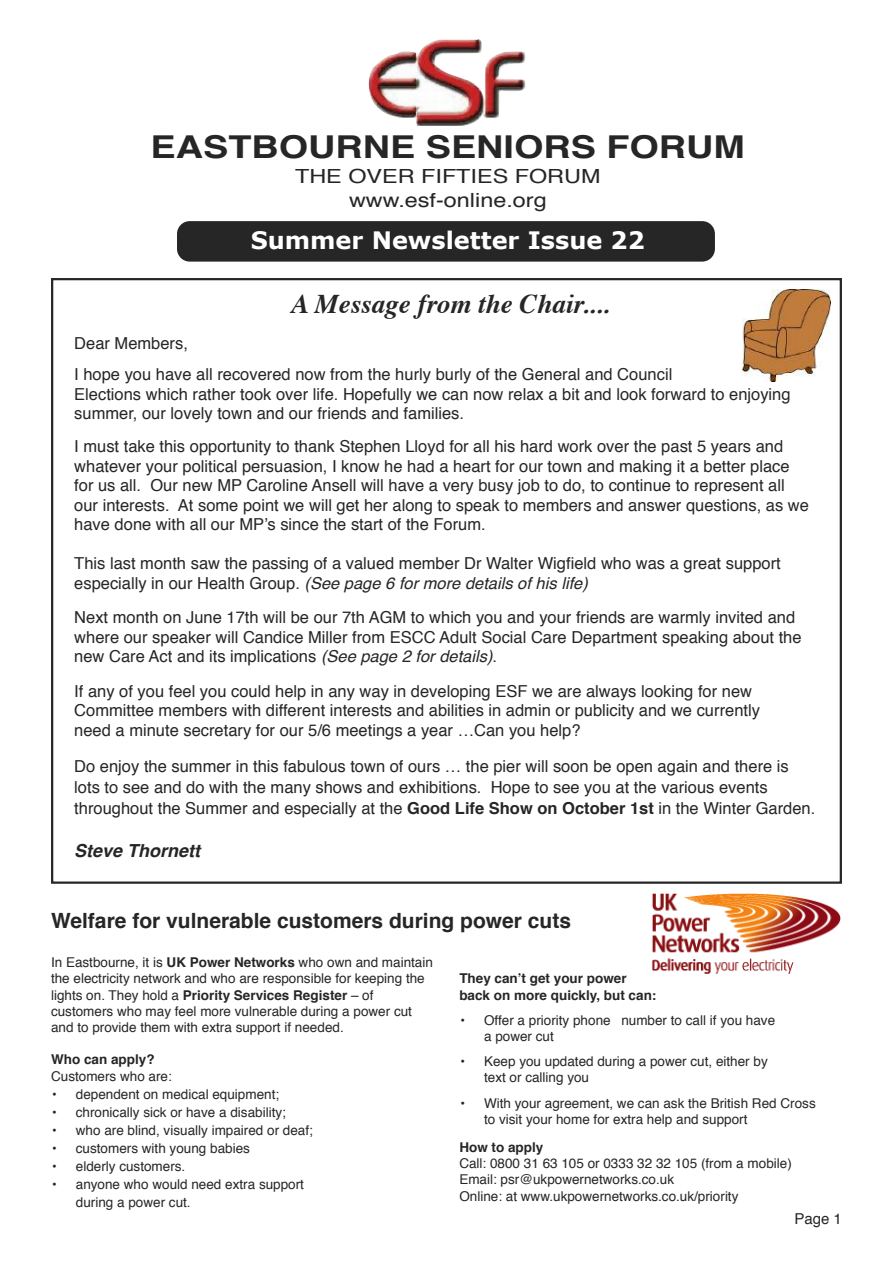
<style>
.page{position:relative;width:893px;height:1263px;background:#fff}
.page>*{position:absolute;margin:0;border:0;box-sizing:border-box;transform-origin:0 0}
.t1{font:700 31.5px "Helvetica";color:#272627;scale:1.2 1}
.t2{font:italic 700 27px "Times";color:#272627}
.t3{font:700 24px "Verdana";color:#fff}
.t4{font:700 21px "Helvetica";color:#272627}
.t5{font:19.5px/23.4px "Helvetica";color:#272627;text-align:center;scale:1.2 1}
.t6{font:italic 700 18px "Helvetica";color:#272627}
.t7{font:16.5px/19.5px "Helvetica";color:#272627}
.t8{font:15px "Helvetica";color:#272627}
.t9{font:13.5px/16.2px "Helvetica";color:#272627}
.t10{font:700 13.5px/16.2px "Helvetica";color:#272627}
.s1{font-style:italic}
.s2{font-weight:700}
</style>
<div class="page">
<img style="left:368px;top:39px;width:158px;height:87px">
<div style="left:177px;top:221px;width:538px;height:41px;background:#272627;border-radius:13px"></div>
<img style="left:743px;top:289px;width:87px;height:92px">
<img style="left:651px;top:893px;width:190px;height:81px">
<h1 class="t1" style="left:151px;top:134px;width:497px">EASTBOURNE SENIORS FORUM</h1>
<p class="t5" style="left:295px;top:166px;width:256px">THE OVER FIFTIES FORUM www.esf-online.org</p>
<h3 class="t3" style="left:251px;top:225px;width:396px">Summer Newsletter Issue 22</h3>
<h2 class="t2" style="left:291px;top:292px;width:320px">A Message from the Chair....</h2>
<p class="t7" style="left:74px;top:328px;width:600px;line-height:31.5px">Dear Members,<br>I hope you have all recovered now from the hurly burly of the General and Council</p>
<p class="t7" style="left:74px;top:385px;width:718px">Elections which rather took over life. Hopefully we can now relax a bit and look forward to enjoying summer, our lovely town and our friends and families.</p>
<p class="t7" style="left:74px;top:438px;width:736px">I must take this opportunity to thank Stephen Lloyd for all his hard work over the past 5 years and whatever your political persuasion, I know he had a heart for our town and making it a better place for us all. Our new MP Caroline Ansell will have a very busy job to do, to continue to represent all our interests. At some point we will get her along to speak to members and answer questions, as we have done with all our MP’s since the start of the Forum.</p>
<p class="t7" style="left:74px;top:555px;width:708px">This last month saw the passing of a valued member Dr Walter Wigfield who was a great support especially in our Health Group. <span class="s1">(See page 6 for more details of his life)</span></p>
<p class="t7" style="left:74px;top:609px;width:729px">Next month on June 17th will be our 7th AGM to which you and your friends are warmly invited and where our speaker will Candice Miller from ESCC Adult Social Care Department speaking about the new Care Act and its implications <span class="s1">(See page 2 for details)</span>.</p>
<p class="t7" style="left:74px;top:682px;width:687px">If any of you feel you could help in any way in developing ESF we are always looking for new<br>Committee members with different interests and abilities in admin or publicity and we currently need a minute secretary for our 5/6 meetings a year …Can you help?</p>
<p class="t7" style="left:74px;top:757px;width:742px;line-height:21px">Do enjoy the summer in this fabulous town of ours … the pier will soon be open again and there is lots to see and do with the many shows and exhibitions. Hope to see you at the various events throughout the Summer and especially at the <span class="s2">Good Life Show on October 1st</span> in the Winter Garden.</p>
<p class="t6" style="left:74px;top:843px;width:128px">Steve Thornett</p>
<p class="t4" style="left:51px;top:911px;width:522px">Welfare for vulnerable customers during power cuts</p>
<p class="t9" style="left:51px;top:955px;width:383px">In Eastbourne, it is <span class="s2">UK Power Networks</span> who own and maintain the electricity network and who are responsible for keeping the lights on. They hold a <span class="s2">Priority Services Register</span> – of customers who may feel more vulnerable during a power cut and to provide them with extra support if needed.</p>
<p class="t10" style="left:51px;top:1053px;width:105px">Who can apply?</p>
<p class="t9" style="left:51px;top:1069px;width:122px">Customers who are:</p>
<p class="t9" style="left:51px;top:1087px;width:230px">• dependent on medical equipment;</p>
<p class="t9" style="left:51px;top:1105px;width:236px">• chronically sick or have a disability;</p>
<p class="t9" style="left:51px;top:1123px;width:263px">• who are blind, visually impaired or deaf;</p>
<p class="t9" style="left:51px;top:1141px;width:200px">• customers with young babies</p>
<p class="t9" style="left:51px;top:1159px;width:136px">• elderly customers.</p>
<p class="t9" style="left:76px;top:1176px;width:230px;line-height:18px;text-indent:-25px">• anyone who would need extra support during a power cut.</p>
<p class="t10" style="left:459px;top:972px;width:199px">They can’t get your power back on more quickly, but can:</p>
<p class="t9" style="left:484px;top:1013px;width:293px;text-indent:-25px">• Offer a priority phone number to call if you have a power cut</p>
<p class="t9" style="left:484px;top:1054px;width:285px;text-indent:-25px">• Keep you updated during a power cut, either by text or calling you</p>
<p class="t9" style="left:484px;top:1096px;width:333px;text-indent:-25px">• With your agreement, we can ask the British Red Cross to visit your home for extra help and support</p>
<p class="t10" style="left:459px;top:1140px;width:85px">How to apply</p>
<p class="t9" style="left:459px;top:1156px;width:334px">Call: 0800 31 63 105 or 0333 32 32 105 (from a mobile)<br>Email: psr@ukpowernetworks.co.uk<br>Online: at www.ukpowernetworks.co.uk/priority</p>
<p class="t8" style="left:794px;top:1212px;width:49px">Page 1</p>
</div>
